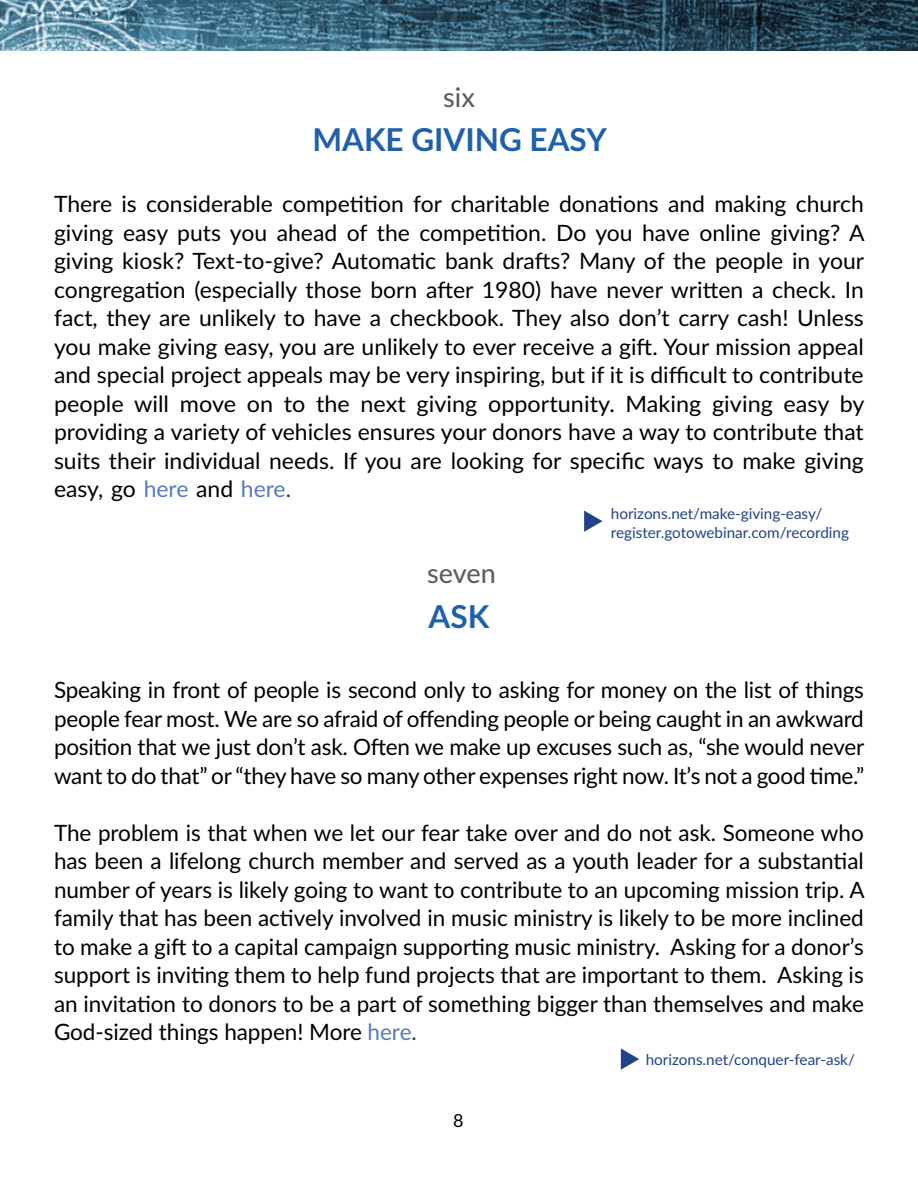
<style>
.page{position:relative;width:918px;height:1188px;background:#fff}
.page>*{position:absolute;margin:0;border:0;box-sizing:border-box;transform-origin:0 0}
.t1{font:700 31.5px "Lato";color:#1f60ad}
.t2{font:500 27px "Lato";color:#5e5e61}
.t3{font:22.5px/28.5px "Lato";color:#000;text-align:justify}
.t4{font:18px "Lato";color:#000}
.t5{font:15px/18.8px "Lato";color:#23418d}
.s1{color:#587abc}
.s2{color:#303e49}
</style>
<div class="page">
<img style="left:0;top:0;width:918px;height:51px">
<svg style="left:584px;top:511px;width:19px;height:21px"></svg>
<svg style="left:621px;top:1048px;width:18px;height:22px"></svg>
<p class="t2" style="left:443px;top:78px;width:33px">six</p>
<h1 class="t1" style="left:312px;top:117px;width:296px">MAKE GIVING EASY</h1>
<p class="t3" style="left:54px;top:189px;width:812px">There is considerable competition for charitable donations and making church giving easy puts you ahead of the competition. Do you have online giving? A giving kiosk? Text-to-give? Automatic bank drafts? Many of the people in your congregation (especially those born after 1980) have never written a check. In fact, they are unlikely to have a checkbook. They also don’t carry cash! Unless you make giving easy, you are unlikely to ever receive a gift. Your mission appeal and special project appeals may be very inspiring, but if it is difficult to contribute people will move on to the next giving opportunity. Making giving easy by providing a variety of vehicles ensures your donors have a way to contribute that suits their individual needs. If you are looking for specific ways to make giving easy, go <span class="s1">here</span> and <span class="s1">here</span><span class="s2">.</span></p>
<p class="t5" style="left:611px;top:503px;width:240px">horizons.net/make-giving-easy/ register.gotowebinar.com/recording</p>
<p class="t2" style="left:427px;top:554px;width:70px">seven</p>
<h1 class="t1" style="left:429px;top:593px;width:62px">ASK</h1>
<p class="t3" style="left:54px;top:675px;width:812px">Speaking in front of people is second only to asking for money on the list of things people fear most. We are so afraid of offending people or being caught in an awkward position that we just don’t ask. Often we make up excuses such as, “she would never want to do that” or “they have so many other expenses right now. It’s not a good time.”</p>
<p class="t3" style="left:54px;top:817px;width:812px">The problem is that when we let our fear take over and do not ask. Someone who has been a lifelong church member and served as a youth leader for a substantial number of years is likely going to want to contribute to an upcoming mission trip. A family that has been actively involved in music ministry is likely to be more inclined to make a gift to a capital campaign supporting music ministry. Asking for a donor’s support is inviting them to help fund projects that are important to them. Asking is an invitation to donors to be a part of something bigger than themselves and make God-sized things happen! More <span class="s1">here</span><span class="s2">.</span></p>
<p class="t4" style="left:453px;top:1107px;width:12px">8</p>
<p class="t5" style="left:646px;top:1050px;width:211px">horizons.net/conquer-fear-ask/</p>
</div>
